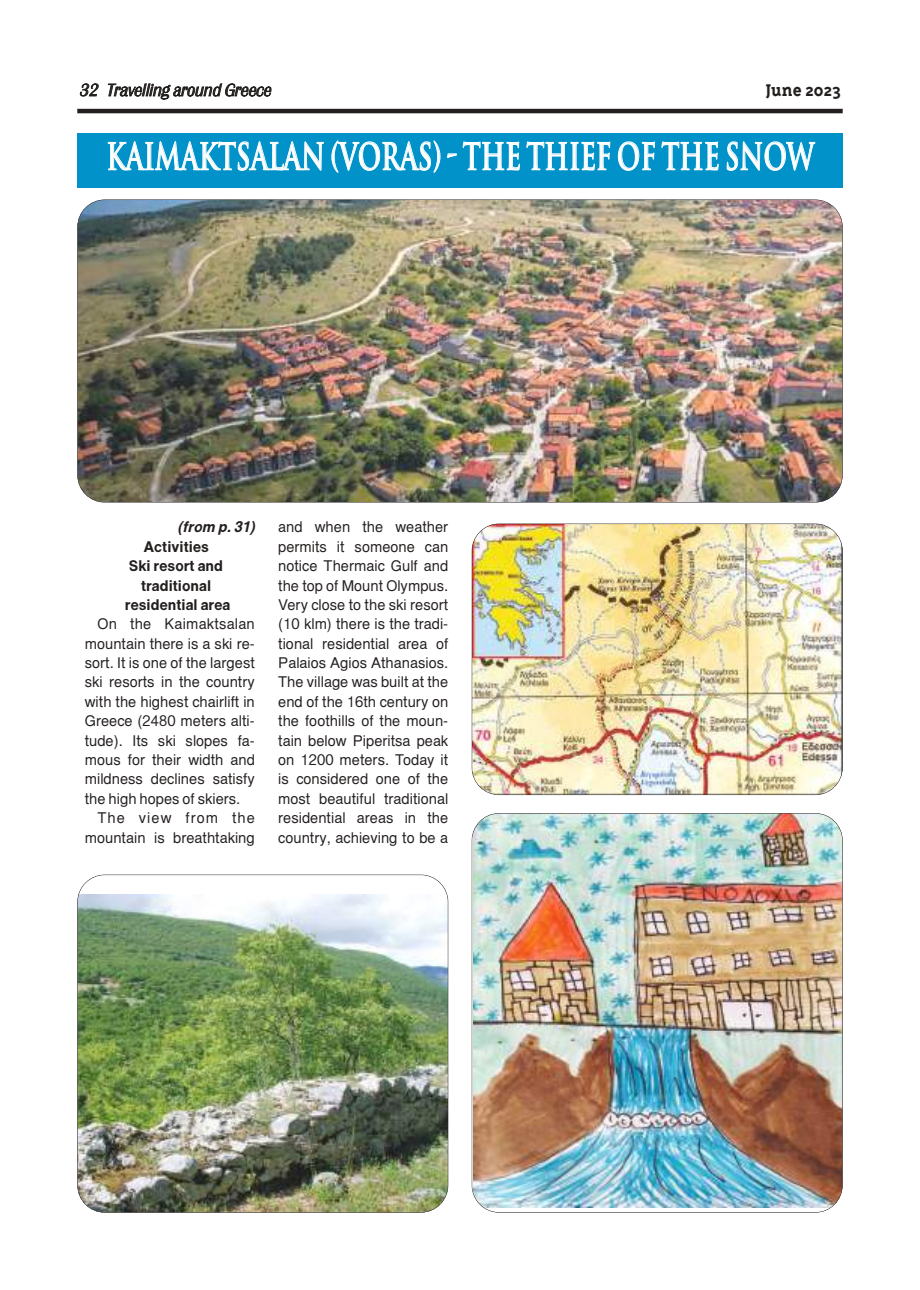
<style>
.page{position:relative;width:920px;height:1290px;background:#fff}
.page>*{position:absolute;margin:0;border:0;box-sizing:border-box;transform-origin:0 0}
.t1{font:700 36px "CF Colosseum";color:#fff;scale:.7 1}
.t2{font:700 19.5px "CF Raoul";color:#241f1f}
.t3{font:italic 18px "CF Bright White";color:#241f1f}
.t4{font:15px/19.4px "Gr Helvetica";color:#241f1f;text-align:justify}
.t5{font:700 15px/19.4px "Gr Helvetica";color:#241f1f;text-align:center}
.t6{font:15px "Gr Helvetica";letter-spacing:.065em;color:#241f1f}
.t7{font:italic 700 15px "Gr Helvetica";color:#241f1f}
</style>
<div class="page">
<svg style="left:77px;top:108px;width:766px;height:6px;background:#c7c6c6"></svg>
<hr style="left:77px;top:109px;width:766px;height:4px;background:#241f1f">
<div style="left:77px;top:134px;width:766px;height:54px;background:#0092c9"></div>
<img style="left:78px;top:200px;width:764px;height:302px;border-radius:27px">
<img style="left:78px;top:894px;width:370px;height:318px">
<img style="left:474px;top:813px;width:368px;height:395px">
<img style="left:472px;top:524px;width:370px;height:271px;border-radius:27px">
<div style="left:472px;top:524px;width:371px;height:271px;border:1px solid #241f1f;border-radius:27px"></div>
<p class="t3" style="left:79px;top:81px;width:193px">32 Travelling around Greece</p>
<h2 class="t2" style="left:765px;top:79px;width:77px">June 2023</h2>
<h1 class="t1" style="left:107px;top:134px;width:1012px">KAIMAKTSALAN (VORAS) - THE THIEF OF THE SNOW</h1>
<p class="t7" style="left:178px;top:519px;width:82px">(from p. 31)</p>
<p class="t5" style="left:125px;top:537px;width:107px">Activities<br>Ski resort and traditional residential area</p>
<p class="t4" style="left:98px;top:615px;width:159px">On the Kaimaktsalan</p>
<p class="t4" style="left:85px;top:634px;width:172px">mountain there is a ski re-</p>
<p class="t4" style="left:85px;top:654px;width:172px">sort. It is one of the largest</p>
<p class="t4" style="left:85px;top:673px;width:172px">ski resorts in the country</p>
<p class="t4" style="left:85px;top:692px;width:172px">with the highest chairlift in</p>
<p class="t4" style="left:85px;top:712px;width:172px">Greece (2480 meters alti-</p>
<p class="t4" style="left:85px;top:731px;width:172px">tude). Its ski slopes fa-</p>
<p class="t4" style="left:85px;top:750px;width:172px">mous for their width and</p>
<p class="t4" style="left:85px;top:770px;width:172px">mildness declines satisfy</p>
<p class="t4" style="left:85px;top:789px;width:157px">the high hopes of skiers.</p>
<p class="t6" style="left:98px;top:810px;width:159px">The view from the</p>
<p class="t4" style="left:85px;top:828px;width:172px">mountain is breathtaking</p>
<p class="t4" style="left:278px;top:518px;width:172px">and when the weather permits it someone can notice Thermaic Gulf and the top of Mount Olympus.<br>Very close to the ski resort (10 klm) there is the tradi&shy;tional residential area of Palaios Agios Athanasios.<br>The village was built at the end of the 16th century on the foothills of the moun&shy;tain below Piperitsa peak on 1200 meters. Today it is considered one of the most beautiful traditional residential areas in the country, achieving to be a</p>
</div>
